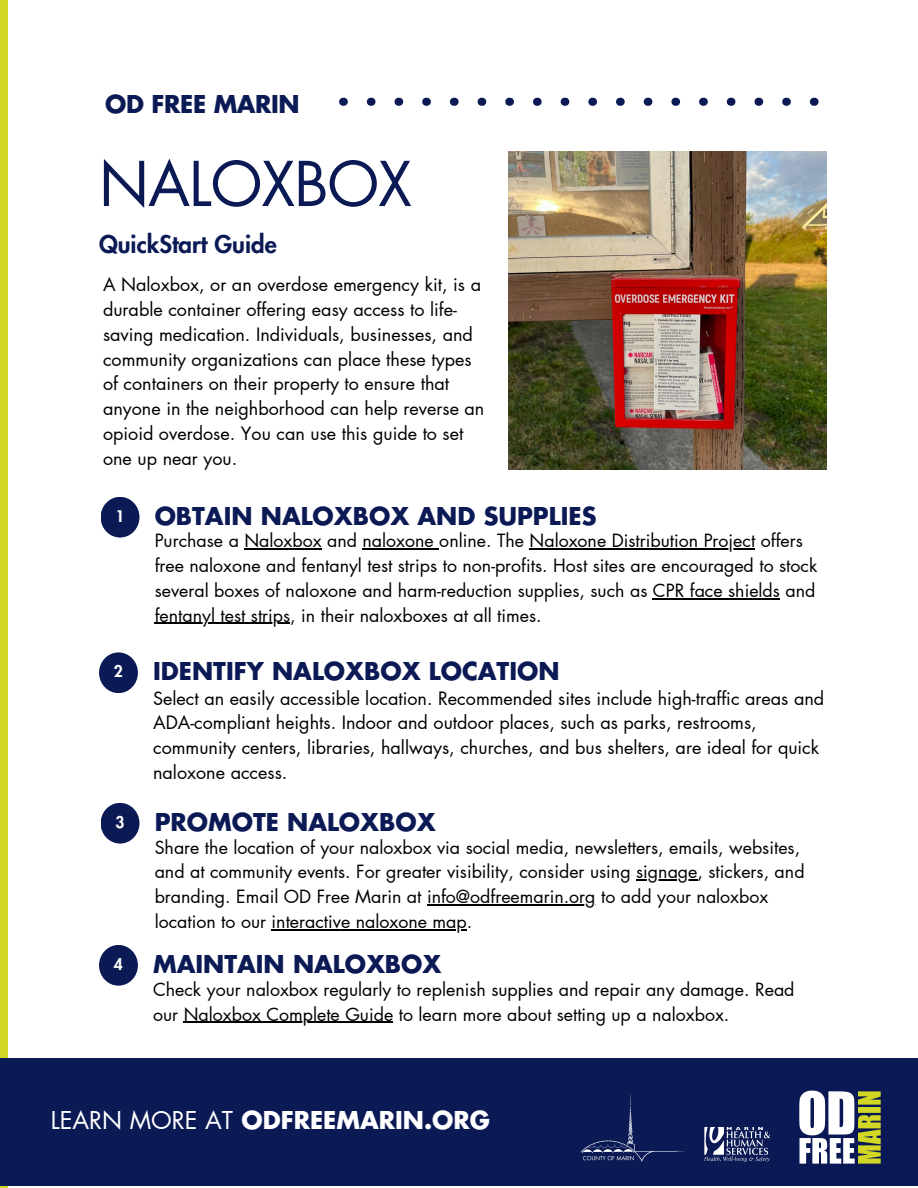
<style>
.page{position:relative;width:918px;height:1188px;background:#fff}
.page>*{position:absolute;margin:0;border:0;box-sizing:border-box;transform-origin:0 0}
.t1{font:60px "Futura LT Pro";letter-spacing:-.015em;color:#0b1a55}
.t2{font:700 24px "Futura LT Pro";color:#0b1a55}
.t3{font:700 24px "Futura LT Pro";color:#fff}
.t4{font:800 24px "Futura LT Pro";color:#0b1a55}
.t5{font:18px/24.8px "Futura LT Pro";color:#000}
.t6{font:17.85px/24.8px "Futura LT Pro";color:#000}
.t7{font:800 15.6px "Futura LT Pro";color:#fff}
.s1{font-weight:400}
</style>
<div class="page">
<div style="left:101px;top:497px;width:38px;height:41px;background:#0b1a55;border-radius:50%"></div>
<div style="left:99px;top:652px;width:39px;height:41px;background:#0b1a55;border-radius:50%"></div>
<div style="left:101px;top:803px;width:38px;height:41px;background:#0b1a55;border-radius:50%"></div>
<div style="left:99px;top:945px;width:39px;height:41px;background:#0b1a55;border-radius:50%"></div>
<img style="left:508px;top:152px;width:318px;height:318px">
<div style="left:0;top:0;width:8px;height:1188px;background:#d2d826"></div>
<div style="left:0;top:1058px;width:918px;height:128px;background:#0b1a55"></div>
<img style="left:704px;top:1127px;width:66px;height:34px">
<img style="left:581px;top:1094px;width:103px;height:68px">
<img style="left:799px;top:1090px;width:82px;height:74px">
<hr style="left:244px;top:548px;width:78px;height:2px;background:#000">
<hr style="left:363px;top:548px;width:76px;height:2px;background:#000">
<hr style="left:530px;top:548px;width:225px;height:2px;background:#000">
<hr style="left:653px;top:598px;width:127px;height:1px;background:#000">
<hr style="left:155px;top:623px;width:135px;height:1px;background:#000">
<hr style="left:636px;top:879px;width:62px;height:2px;background:#000">
<hr style="left:427px;top:904px;width:169px;height:1px;background:#000">
<hr style="left:272px;top:929px;width:195px;height:1px;background:#000">
<hr style="left:184px;top:1022px;width:209px;height:1px;background:#000">
<svg style="left:339px;top:98px;width:480px;height:8px"></svg>
<p class="t2" style="left:105px;top:93px;width:196px">OD FREE MARIN</p>
<p class="t1" style="left:99px;top:157px;width:314px">NALOXBOX</p>
<h2 class="t4" style="left:99px;top:233px;width:179px">QuickStart Guide</h2>
<h3 class="t5" style="left:103px;top:273px;width:383px">A Naloxbox, or an overdose emergency kit, is a durable container offering easy access to life&shy;saving medication. Individuals, businesses, and community organizations can place these types of containers on their property to ensure that anyone in the neighborhood can help reverse an opioid overdose. You can use this guide to set one up near you.</h3>
<h2 class="t7" style="left:116px;top:509px;width:11px">1</h2>
<p class="t2" style="left:155px;top:505px;width:443px">OBTAIN NALOXBOX AND SUPPLIES</p>
<p class="t6" style="left:155px;top:529px;width:650px">Purchase a Naloxbox and naloxone online. The Naloxone Distribution Project offers</p>
<p class="t6" style="left:155px;top:554px;width:664px">free naloxone and fentanyl test strips to non-profits. Host sites are encouraged to stock several boxes of naloxone and harm-reduction supplies, such as CPR face shields and</p>
<h2 class="t6" style="left:155px;top:603px;width:389px">fentanyl test strips, in their naloxboxes at all times.</h2>
<p class="t7" style="left:114px;top:664px;width:11px">2</p>
<p class="t2" style="left:153px;top:660px;width:408px">IDENTIFY NALOXBOX LOCATION</p>
<p class="t5" style="left:153px;top:686px;width:673px">Select an easily accessible location. Recommended sites include high-traffic areas and ADA-compliant heights. Indoor and outdoor places, such as parks, restrooms, community centers, libraries, hallways, churches, and bus shelters, are ideal for quick naloxone access.</p>
<h1 class="t7" style="left:116px;top:815px;width:11px">3</h1>
<p class="t2" style="left:155px;top:811px;width:282px">PROMOTE NALOXBOX</p>
<p class="t6" style="left:155px;top:835px;width:651px">Share the location of your naloxbox via social media, newsletters, emails, websites, and at community events. For greater visibility, consider using signage, stickers, and</p>
<h2 class="t6" style="left:155px;top:885px;width:615px">branding. Email OD Free Marin at info@odfreemarin.org to add your naloxbox</h2>
<p class="t6" style="left:155px;top:910px;width:319px">location to our interactive naloxone map.</p>
<p class="t7" style="left:114px;top:957px;width:11px">4</p>
<p class="t2" style="left:153px;top:953px;width:290px">MAINTAIN NALOXBOX</p>
<h2 class="t6" style="left:153px;top:978px;width:643px">Check your naloxbox regularly to replenish supplies and repair any damage. Read our Naloxbox Complete Guide to learn more about setting up a naloxbox.</h2>
<p class="t3" style="left:51px;top:1109px;width:441px"><span class="s1">LEARN MORE AT</span> ODFREEMARIN.ORG</p>
</div>
